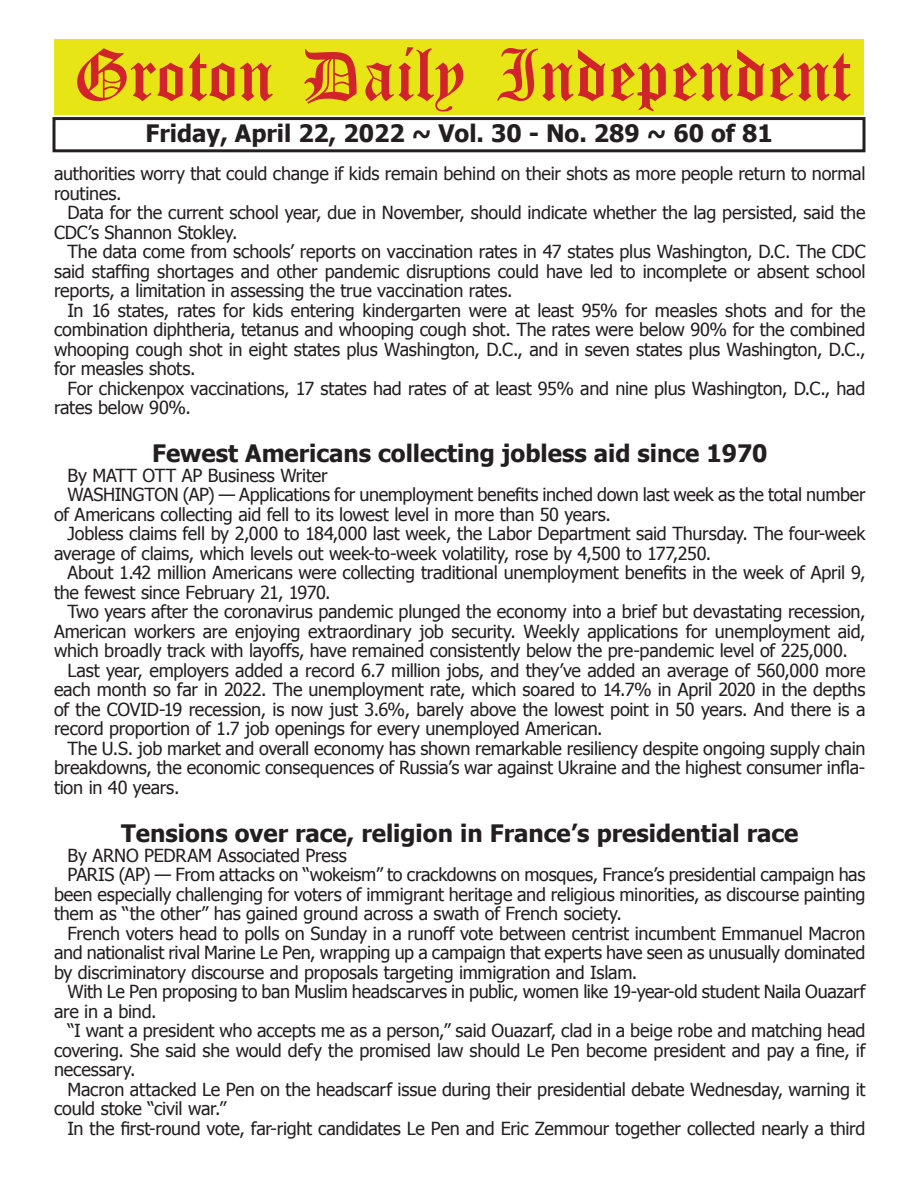
<style>
.page{position:relative;width:918px;height:1188px;background:#fff}
.page>*{position:absolute;margin:0;border:0;box-sizing:border-box;transform-origin:0 0}
.t1{font:54px "Old English Five";color:#d1232a}
.t2{font:700 24px "Tahoma";color:#231f20}
.t3{font:18px/19.5px "Tahoma";letter-spacing:-.015em;color:#231f20}
</style>
<div class="page">
<div style="left:52px;top:117px;width:814px;height:35px;border:3px solid #231f20"></div>
<div style="left:54px;top:40px;width:810px;height:75px;background:#e7e515"></div>
<h1 class="t1" style="left:73px;top:50px;width:779px">Groton Daily Independent</h1>
<h2 class="t2" style="left:145px;top:116px;width:629px">Friday, April 22, 2022 ~ Vol. 30 - No. 289 ~ 60 of 81</h2>
<p class="t3" style="left:54px;top:163px;width:813px">authorities worry that could change if kids remain behind on their shots as more people return to normal routines.</p>
<p class="t3" style="left:54px;top:202px;width:813px;text-indent:14px">Data for the current school year, due in November, should indicate whether the lag persisted, said the<br>CDC’s Shannon Stokley.</p>
<p class="t3" style="left:54px;top:241px;width:813px;text-align:justify;text-indent:14px">The data come from schools’ reports on vaccination rates in 47 states plus Washington, D.C. The CDC said staffing shortages and other pandemic disruptions could have led to incomplete or absent school reports, a limitation in assessing the true vaccination rates.</p>
<p class="t3" style="left:54px;top:299px;width:813px;text-align:justify;text-indent:14px">In 16 states, rates for kids entering kindergarten were at least 95% for measles shots and for the combination diphtheria, tetanus and whooping cough shot. The rates were below 90% for the combined whooping cough shot in eight states plus Washington, D.C., and in seven states plus Washington, D.C., for measles shots.</p>
<p class="t3" style="left:54px;top:377px;width:813px;text-indent:14px">For chickenpox vaccinations, 17 states had rates of at least 95% and nine plus Washington, D.C., had rates below 90%.</p>
<h2 class="t2" style="left:152px;top:437px;width:617px">Fewest Americans collecting jobless aid since 1970</h2>
<p class="t3" style="left:68px;top:465px;width:262px">By MATT OTT AP Business Writer</p>
<p class="t3" style="left:68px;top:484px;width:800px">WASHINGTON (AP) — Applications for unemployment benefits inched down last week as the total number</p>
<p class="t3" style="left:54px;top:504px;width:559px">of Americans collecting aid fell to its lowest level in more than 50 years.</p>
<p class="t3" style="left:68px;top:523px;width:799px">Jobless claims fell by 2,000 to 184,000 last week, the Labor Department said Thursday. The four-week</p>
<p class="t3" style="left:54px;top:543px;width:659px">average of claims, which levels out week-to-week volatility, rose by 4,500 to 177,250.</p>
<p class="t3" style="left:68px;top:562px;width:799px">About 1.42 million Americans were collecting traditional unemployment benefits in the week of April 9,</p>
<p class="t3" style="left:54px;top:582px;width:278px">the fewest since February 21, 1970.</p>
<p class="t3" style="left:68px;top:601px;width:800px">Two years after the coronavirus pandemic plunged the economy into a brief but devastating recession,</p>
<p class="t3" style="left:54px;top:621px;width:813px">American workers are enjoying extraordinary job security. Weekly applications for unemployment aid,</p>
<p class="t3" style="left:54px;top:640px;width:795px">which broadly track with layoffs, have remained consistently below the pre-pandemic level of 225,000.</p>
<p class="t3" style="left:68px;top:660px;width:800px">Last year, employers added a record 6.7 million jobs, and they’ve added an average of 560,000 more</p>
<p class="t3" style="left:54px;top:679px;width:813px">each month so far in 2022. The unemployment rate, which soared to 14.7% in April 2020 in the depths</p>
<p class="t3" style="left:54px;top:699px;width:813px">of the COVID-19 recession, is now just 3.6%, barely above the lowest point in 50 years. And there is a</p>
<p class="t3" style="left:54px;top:718px;width:550px">record proportion of 1.7 job openings for every unemployed American.</p>
<p class="t3" style="left:68px;top:738px;width:800px">The U.S. job market and overall economy has shown remarkable resiliency despite ongoing supply chain</p>
<p class="t3" style="left:54px;top:757px;width:813px">breakdowns, the economic consequences of Russia’s war against Ukraine and the highest consumer infla-</p>
<p class="t3" style="left:54px;top:777px;width:127px">tion in 40 years.</p>
<h2 class="t2" style="left:121px;top:817px;width:679px">Tensions over race, religion in France’s presidential race</h2>
<p class="t3" style="left:68px;top:845px;width:281px">By ARNO PEDRAM Associated Press</p>
<p class="t3" style="left:68px;top:864px;width:800px">PARIS (AP) — From attacks on “wokeism” to crackdowns on mosques, France’s presidential campaign has</p>
<p class="t3" style="left:54px;top:884px;width:813px">been especially challenging for voters of immigrant heritage and religious minorities, as discourse painting</p>
<p class="t3" style="left:54px;top:903px;width:569px">them as “the other” has gained ground across a swath of French society.</p>
<p class="t3" style="left:68px;top:923px;width:800px">French voters head to polls on Sunday in a runoff vote between centrist incumbent Emmanuel Macron</p>
<p class="t3" style="left:54px;top:942px;width:813px">and nationalist rival Marine Le Pen, wrapping up a campaign that experts have seen as unusually dominated</p>
<p class="t3" style="left:54px;top:962px;width:585px">by discriminatory discourse and proposals targeting immigration and Islam.</p>
<p class="t3" style="left:68px;top:981px;width:799px">With Le Pen proposing to ban Muslim headscarves in public, women like 19-year-old student Naila Ouazarf</p>
<p class="t3" style="left:54px;top:1001px;width:104px">are in a bind.</p>
<p class="t3" style="left:68px;top:1020px;width:800px">“I want a president who accepts me as a person,” said Ouazarf, clad in a beige robe and matching head</p>
<p class="t3" style="left:54px;top:1040px;width:813px">covering. She said she would defy the promised law should Le Pen become president and pay a fine, if</p>
<p class="t3" style="left:54px;top:1059px;width:83px">necessary.</p>
<p class="t3" style="left:68px;top:1078px;width:800px">Macron attacked Le Pen on the headscarf issue during their presidential debate Wednesday, warning it</p>
<p class="t3" style="left:54px;top:1098px;width:174px">could stoke “civil war.”</p>
<p class="t3" style="left:68px;top:1117px;width:799px">In the first-round vote, far-right candidates Le Pen and Eric Zemmour together collected nearly a third</p>
</div>
